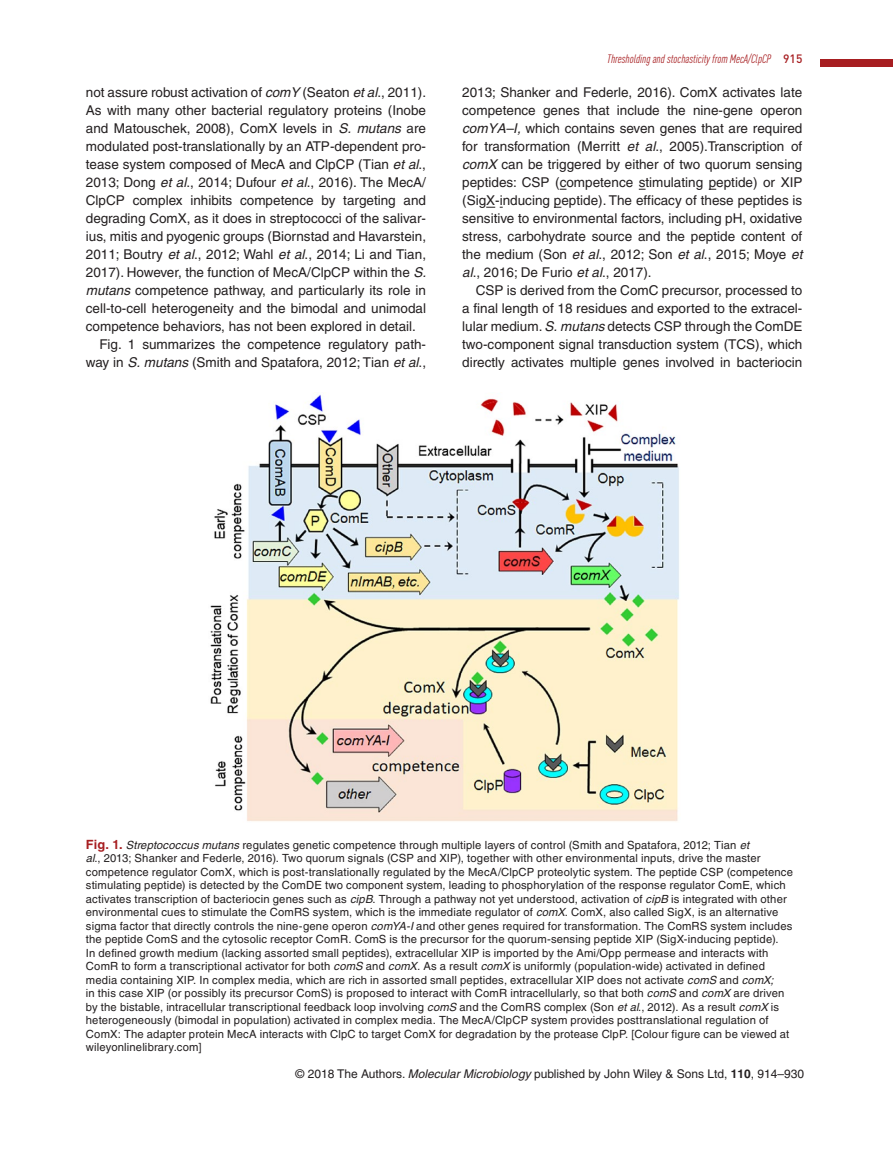
<style>
.page{position:relative;width:893px;height:1174px;background:#fff}
.page>*{position:absolute;margin:0;border:0;box-sizing:border-box;transform-origin:0 0}
.t1{font:13.5px/18px "Helvetica";color:#231f20;text-align:justify}
.t2{font:12px "Helvetica";color:#231f20}
.t3{font:italic condensed 12px "DINOT";color:#a71e21}
.t4{font:11.25px/13.5px "Helvetica";letter-spacing:.015em;color:#231f20}
.s1{font-style:italic}
.s2{font-family:"DIN";font-weight:500;font-style:normal;font-stretch:normal}
.s3{font-weight:700;font-size:12.75px;color:#a71e21}
.s4{font-weight:700}
</style>
<div class="page">
<div style="left:821px;top:59px;width:72px;height:8px;background:#a71e21"></div>
<svg style="left:486px;top:207px;width:17px;height:1px"></svg>
<img style="left:210px;top:392px;width:469px;height:430px">
<p class="t1" style="left:86px;top:83px;width:342px">not assure robust activation of <span class="s1">comY</span> (Seaton <span class="s1">et al</span>., 2011).</p>
<p class="t1" style="left:86px;top:101px;width:342px">As with many other bacterial regulatory proteins (Inobe</p>
<p class="t1" style="left:86px;top:119px;width:342px">and Matouschek, 2008), ComX levels in <span class="s1">S. mutans</span> are</p>
<p class="t1" style="left:86px;top:137px;width:342px">modulated post-translationally by an ATP-dependent pro-</p>
<p class="t1" style="left:86px;top:155px;width:342px">tease system composed of MecA and ClpCP (Tian <span class="s1">et al</span>.,</p>
<p class="t1" style="left:86px;top:173px;width:342px">2013; Dong <span class="s1">et al</span>., 2014; Dufour <span class="s1">et al</span>., 2016). The MecA/</p>
<p class="t1" style="left:86px;top:191px;width:342px">ClpCP complex inhibits competence by targeting and</p>
<p class="t1" style="left:86px;top:209px;width:342px">degrading ComX, as it does in streptococci of the salivar-</p>
<p class="t1" style="left:86px;top:227px;width:342px">ius, mitis and pyogenic groups (Biornstad and Havarstein,</p>
<p class="t1" style="left:86px;top:245px;width:342px">2011; Boutry <span class="s1">et al</span>., 2012; Wahl <span class="s1">et al</span>., 2014; Li and Tian,</p>
<p class="t1" style="left:86px;top:263px;width:342px">2017). However, the function of MecA/ClpCP within the <span class="s1">S.</span></p>
<p class="t1" style="left:86px;top:281px;width:342px"><span class="s1">mutans</span> competence pathway, and particularly its role in</p>
<p class="t1" style="left:86px;top:299px;width:342px">cell-to-cell heterogeneity and the bimodal and unimodal</p>
<p class="t1" style="left:86px;top:317px;width:332px">competence behaviors, has not been explored in detail.</p>
<p class="t1" style="left:99px;top:335px;width:328px">Fig. 1 summarizes the competence regulatory path-</p>
<p class="t1" style="left:86px;top:353px;width:342px">way in <span class="s1">S. mutans</span> (Smith and Spatafora, 2012; Tian <span class="s1">et al</span>.,</p>
<p class="t3" style="left:607px;top:50px;width:197px">Thresholding and stochasticity from MecA/ClpCP <span class="s2">915</span></p>
<p class="t1" style="left:462px;top:83px;width:342px">2013; Shanker and Federle, 2016). ComX activates late competence genes that include the nine-gene operon <span class="s1">comYA–I,</span> which contains seven genes that are required for transformation (Merritt <span class="s1">et al</span>., 2005).Transcription of <span class="s1">comX</span> can be triggered by either of two quorum sensing peptides: CSP (competence stimulating peptide) or XIP (SigX-inducing peptide). The efficacy of these peptides is sensitive to environmental factors, including pH, oxidative stress, carbohydrate source and the peptide content of the medium (Son <span class="s1">et al</span>., 2012; Son <span class="s1">et al</span>., 2015; Moye <span class="s1">et al</span>., 2016; De Furio <span class="s1">et al</span>., 2017).</p>
<p class="t1" style="left:462px;top:281px;width:342px;text-indent:14px">CSP is derived from the ComC precursor, processed to a final length of 18 residues and exported to the extracel&shy;lular medium. <span class="s1">S. mutans</span> detects CSP through the ComDE two-component signal transduction system (TCS), which directly activates multiple genes involved in bacteriocin</p>
<p class="t4" style="left:86px;top:838px;width:709px"><span class="s3">Fig. 1.</span> <span class="s1">Streptococcus mutans</span> regulates genetic competence through multiple layers of control (Smith and Spatafora, 2012; Tian <span class="s1">et<br>al</span>., 2013; Shanker and Federle, 2016). Two quorum signals (CSP and XIP), together with other environmental inputs, drive the master competence regulator ComX, which is post-translationally regulated by the MecA/ClpCP proteolytic system. The peptide CSP (competence stimulating peptide) is detected by the ComDE two component system, leading to phosphorylation of the response regulator ComE, which activates transcription of bacteriocin genes such as <span class="s1">cipB</span>. Through a pathway not yet understood, activation of <span class="s1">cipB</span> is integrated with other environmental cues to stimulate the ComRS system, which is the immediate regulator of <span class="s1">comX</span>. ComX, also called SigX, is an alternative sigma factor that directly controls the nine-gene operon <span class="s1">comYA-I</span> and other genes required for transformation. The ComRS system includes the peptide ComS and the cytosolic receptor ComR. ComS is the precursor for the quorum-sensing peptide XIP (SigX-inducing peptide).<br>In defined growth medium (lacking assorted small peptides), extracellular XIP is imported by the Ami/Opp permease and interacts with ComR to form a transcriptional activator for both <span class="s1">comS</span> and <span class="s1">comX.</span> As a result <span class="s1">comX</span> is uniformly (population-wide) activated in defined media containing XIP. In complex media, which are rich in assorted small peptides, extracellular XIP does not activate <span class="s1">comS</span> and <span class="s1">comX;<br></span>in this case XIP (or possibly its precursor ComS) is proposed to interact with ComR intracellularly, so that both <span class="s1">comS</span> and <span class="s1">comX</span> are driven by the bistable, intracellular transcriptional feedback loop involving <span class="s1">comS</span> and the ComRS complex (Son <span class="s1">et al</span>., 2012). As a result <span class="s1">comX</span> is heterogeneously (bimodal in population) activated in complex media. The MecA/ClpCP system provides posttranslational regulation of ComX: The adapter protein MecA interacts with ClpC to target ComX for degradation by the protease ClpP. [Colour figure can be viewed at wileyonlinelibrary.com]</p>
<p class="t2" style="left:296px;top:1067px;width:510px">© 2018 The Authors. <span class="s1">Molecular Microbiology</span> published by John Wiley &amp; Sons Ltd, <span class="s4">110</span>, 914–930</p>
</div>
